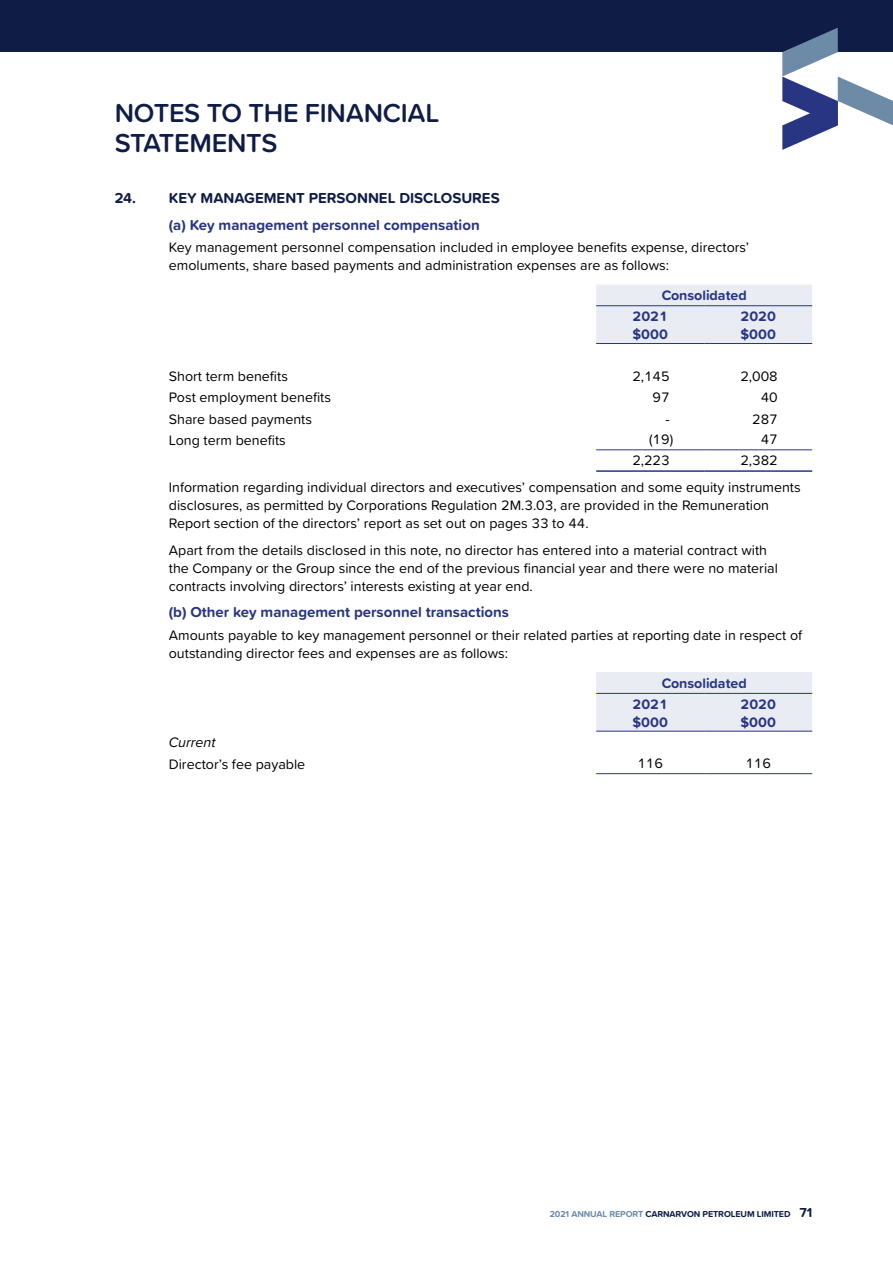
<style>
.page{position:relative;width:893px;height:1263px;background:#fff}
.page>*{position:absolute;margin:0;border:0;box-sizing:border-box;transform-origin:0 0}
.t1{font:600 27px/30px "Proxima Soft";letter-spacing:-.01em;color:#0f1c45}
.t2{font:700 15px "Proxima Soft";color:#283583}
.t3{font:700 15px "Proxima Soft";color:#0f1c45}
.t4{font:14.25px/18px "Proxima Soft";color:#000}
.t5{font:700 14.25px/21.3px "Proxima Soft";color:#283583}
.t6{font:italic 14.25px "Proxima Soft";color:#000}
.t7{font:700 9px "Proxima Soft";letter-spacing:-.01em;color:#0f1c45}
.s1{color:#6d8ba7}
.s2{font-size:13.5px}
</style>
<div class="page">
<div style="left:596px;top:284px;width:216px;height:59px;background:#e9ecf2"></div>
<hr style="left:596px;top:305px;width:108px;height:1px;background:#283583">
<hr style="left:704px;top:305px;width:108px;height:1px;background:#283583">
<hr style="left:596px;top:343px;width:108px;height:1px;background:#283583">
<hr style="left:704px;top:343px;width:108px;height:1px;background:#283583">
<hr style="left:596px;top:470px;width:108px;height:2px;background:#283583">
<hr style="left:704px;top:470px;width:108px;height:2px;background:#283583">
<hr style="left:596px;top:449px;width:108px;height:1px;background:#283583">
<hr style="left:704px;top:449px;width:108px;height:1px;background:#283583">
<div style="left:596px;top:672px;width:216px;height:59px;background:#e9ecf2"></div>
<hr style="left:596px;top:693px;width:108px;height:1px;background:#283583">
<hr style="left:704px;top:693px;width:108px;height:1px;background:#283583">
<hr style="left:596px;top:731px;width:108px;height:1px;background:#283583">
<hr style="left:704px;top:731px;width:108px;height:1px;background:#283583">
<hr style="left:596px;top:773px;width:108px;height:1px;background:#283583">
<hr style="left:704px;top:773px;width:108px;height:1px;background:#283583">
<div style="left:0;top:0;width:893px;height:52px;background:#0f1c45"></div>
<svg style="left:782px;top:28px;width:111px;height:122px"></svg>
<h1 class="t1" style="left:115px;top:97px;width:326px">NOTES TO THE FINANCIAL<br>STATEMENTS</h1>
<p class="t3" style="left:115px;top:187px;width:386px">24. KEY MANAGEMENT PERSONNEL DISCLOSURES</p>
<p class="t2" style="left:169px;top:213px;width:312px">(a) Key management personnel compensation</p>
<p class="t4" style="left:169px;top:237px;width:582px">Key management personnel compensation included in employee benefits expense, directors’ emoluments, share based payments and administration expenses are as follows:</p>
<p class="t5" style="left:632px;top:284px;width:116px;text-indent:29px">Consolidated<br>2021</p>
<p class="t5" style="left:632px;top:323px;width:37px">$000</p>
<p class="t5" style="left:740px;top:307px;width:37px;line-height:18px">2020 $000</p>
<p class="t4" style="left:169px;top:367px;width:121px">Short term benefits</p>
<p class="t4" style="left:632px;top:367px;width:39px">2,145</p>
<p class="t4" style="left:740px;top:367px;width:39px">2,008</p>
<p class="t4" style="left:169px;top:388px;width:164px">Post employment benefits</p>
<p class="t4" style="left:653px;top:388px;width:19px">97</p>
<p class="t4" style="left:761px;top:388px;width:19px">40</p>
<p class="t4" style="left:169px;top:409px;width:145px">Share based payments</p>
<p class="t4" style="left:665px;top:409px;width:6px">-</p>
<p class="t4" style="left:752px;top:409px;width:27px">287</p>
<p class="t4" style="left:169px;top:430px;width:119px">Long term benefits</p>
<p class="t4" style="left:649px;top:430px;width:26px">(19)</p>
<p class="t4" style="left:761px;top:430px;width:19px">47</p>
<p class="t4" style="left:632px;top:451px;width:39px">2,223</p>
<p class="t4" style="left:169px;top:446px;width:633px;line-height:27px;text-indent:571px">2,382<br>Information regarding individual directors and executives’ compensation and some equity instruments</p>
<p class="t4" style="left:169px;top:496px;width:602px">disclosures, as permitted by Corporations Regulation 2M.3.03, are provided in the Remuneration<br>Report section of the directors’ report as set out on pages 33 to 44.</p>
<p class="t4" style="left:169px;top:540px;width:611px">Apart from the details disclosed in this note, no director has entered into a material contract with the Company or the Group since the end of the previous financial year and there were no material contracts involving directors’ interests existing at year end.</p>
<p class="t2" style="left:169px;top:601px;width:342px">(b) Other key management personnel transactions</p>
<p class="t4" style="left:169px;top:625px;width:635px">Amounts payable to key management personnel or their related parties at reporting date in respect of outstanding director fees and expenses are as follows:</p>
<p class="t5" style="left:632px;top:672px;width:116px;text-indent:29px">Consolidated<br>2021</p>
<p class="t5" style="left:632px;top:711px;width:37px">$000</p>
<p class="t5" style="left:740px;top:695px;width:37px;line-height:18px">2020 $000</p>
<p class="t6" style="left:169px;top:732px;width:48px">Current</p>
<p class="t4" style="left:169px;top:754px;width:138px">Director’s fee payable</p>
<p class="t4" style="left:637px;top:753px;width:27px">116</p>
<p class="t4" style="left:745px;top:753px;width:27px">116</p>
<p class="t7" style="left:550px;top:1207px;width:264px"><span class="s1">2021 ANNUAL REPORT</span> CARNARVON PETROLEUM LIMITED <span class="s2">71</span></p>
</div>
